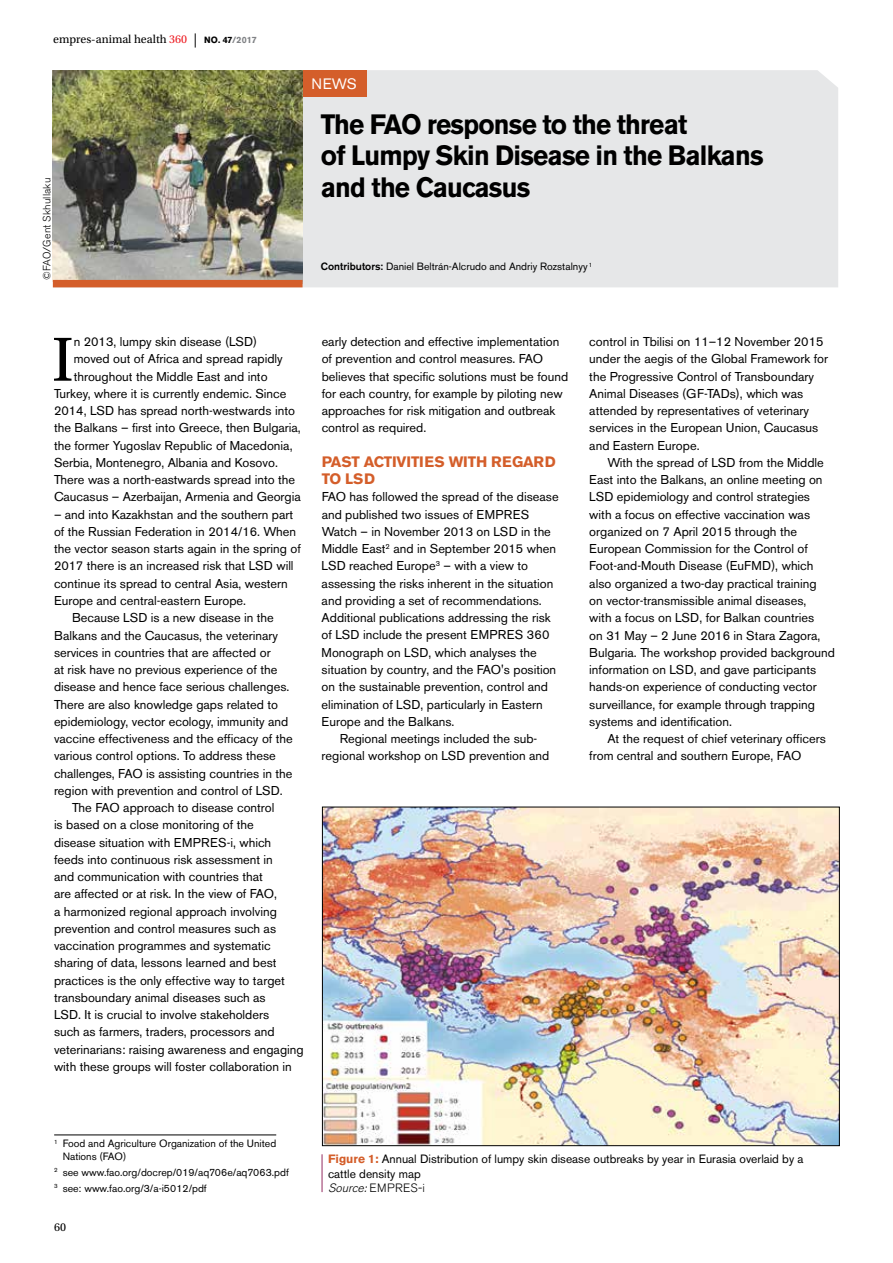
<style>
.page{position:relative;width:893px;height:1263px;background:#fff}
.page>*{position:absolute;margin:0;border:0;box-sizing:border-box;transform-origin:0 0}
.t1{font:65.55px "Utopia Std";color:#000}
.t2{font:700 27.75px/31.5px "Akzidenz Grotesk BE";letter-spacing:-.03em;color:#000;scale:.94 1}
.t3{font:700 15px/17.2px "Akzidenz Grotesk BE";letter-spacing:-.01em;color:#d45e2a}
.t4{font:15px "Akzidenz Grotesk BE";color:#fff}
.t5{font:12.75px/17.2px "Akzidenz Grotesk BE";color:#000}
.t6{font:12px/14.4px "Akzidenz Grotesk BE";color:#000}
.t7{font:12px "Utopia Std";color:#000}
.t8{font:10.5px/12.8px "Akzidenz Grotesk BE";color:#000}
.t9{font:300 10.5px "Akzidenz Grotesk BE";letter-spacing:.01em;color:#000}
.s1{color:#ed1d24}
.s2{font-size:15px}
.s3{font-family:"Akzidenz Grotesk BE";font-weight:700;font-size:9px}
.s4{font-family:"Akzidenz Grotesk BE";font-weight:700;font-size:9px;color:#808285}
.s5{font-weight:500}
.s6{font-weight:700;color:#d45e2a}
.s7{font-weight:300;font-style:italic}
.s8{font-weight:300}
</style>
<div class="page">
<div style="left:303px;top:70px;width:535px;height:217px;background:#e6e7e8"></div>
<div style="left:303px;top:70px;width:64px;height:27px;background:#d45e2a"></div>
<img style="left:53px;top:70px;width:250px;height:210px">
<hr style="left:54px;top:1134px;width:222px;height:1px;background:#000">
<div style="left:53px;top:280px;width:250px;height:7px;background:#d45e2a"></div>
<hr style="left:322px;top:1154px;width:1px;height:38px;background:#942c61">
<img style="left:324px;top:809px;width:514px;height:335px">
<p class="t7" style="left:53px;top:32px;width:205px">empres-animal health <span class="s1">360</span> <span class="s2">|</span> <span class="s3">NO. 47</span><span class="s4">/2017</span></p>
<p class="t9" style="left:41px;top:280px;width:103px;rotate:-90deg">©FAO/Gent Skhullaku</p>
<p class="t4" style="left:312px;top:75px;width:47px">NEWS</p>
<h2 class="t2" style="left:321px;top:108px;width:472px">The FAO response to the threat<br>of Lumpy Skin Disease in the Balkans and the Caucasus</h2>
<p class="t8" style="left:321px;top:260px;width:273px"><span class="s5">Contributors:</span> Daniel Beltrán-Alcrudo and Andriy Rozstalnyy <sup>1</sup></p>
<h1 class="t1" style="left:52px;top:324px;width:23px">I</h1>
<p class="t5" style="left:74px;top:333px;width:185px">n 2013, lumpy skin disease (LSD)</p>
<p class="t5" style="left:74px;top:350px;width:211px">moved out of Africa and spread rapidly</p>
<p class="t5" style="left:74px;top:368px;width:195px">throughout the Middle East and into</p>
<p class="t5" style="left:54px;top:385px;width:234px">Turkey, where it is currently endemic. Since</p>
<p class="t5" style="left:54px;top:402px;width:242px">2014, LSD has spread north-westwards into</p>
<p class="t5" style="left:54px;top:419px;width:248px">the Balkans – first into Greece, then Bulgaria,</p>
<p class="t5" style="left:54px;top:437px;width:240px">the former Yugoslav Republic of Macedonia,</p>
<p class="t5" style="left:54px;top:454px;width:225px">Serbia, Montenegro, Albania and Kosovo.</p>
<p class="t5" style="left:54px;top:471px;width:243px">There was a north-eastwards spread into the</p>
<p class="t5" style="left:54px;top:488px;width:248px">Caucasus – Azerbaijan, Armenia and Georgia</p>
<p class="t5" style="left:54px;top:506px;width:241px">– and into Kazakhstan and the southern part</p>
<p class="t5" style="left:54px;top:523px;width:244px">of the Russian Federation in 2014/16. When</p>
<p class="t5" style="left:54px;top:540px;width:248px">the vector season starts again in the spring of</p>
<p class="t5" style="left:54px;top:557px;width:241px">2017 there is an increased risk that LSD will</p>
<p class="t5" style="left:54px;top:575px;width:235px">continue its spread to central Asia, western</p>
<p class="t5" style="left:54px;top:592px;width:194px">Europe and central-eastern Europe.</p>
<p class="t5" style="left:72px;top:609px;width:203px">Because LSD is a new disease in the</p>
<p class="t5" style="left:54px;top:626px;width:225px">Balkans and the Caucasus, the veterinary</p>
<p class="t5" style="left:54px;top:644px;width:218px">services in countries that are affected or</p>
<p class="t5" style="left:54px;top:661px;width:225px">at risk have no previous experience of the</p>
<p class="t5" style="left:54px;top:678px;width:237px">disease and hence face serious challenges.</p>
<p class="t5" style="left:54px;top:695px;width:225px">There are also knowledge gaps related to</p>
<p class="t5" style="left:54px;top:713px;width:236px">epidemiology, vector ecology, immunity and</p>
<p class="t5" style="left:54px;top:730px;width:240px">vaccine effectiveness and the efficacy of the</p>
<p class="t5" style="left:54px;top:747px;width:223px">various control options. To address these</p>
<p class="t5" style="left:54px;top:764px;width:240px">challenges, FAO is assisting countries in the</p>
<p class="t5" style="left:54px;top:782px;width:230px">region with prevention and control of LSD.</p>
<p class="t5" style="left:72px;top:799px;width:204px">The FAO approach to disease control</p>
<p class="t5" style="left:54px;top:816px;width:201px">is based on a close monitoring of the</p>
<p class="t5" style="left:54px;top:833px;width:219px">disease situation with EMPRES-i, which</p>
<p class="t5" style="left:54px;top:851px;width:220px">feeds into continuous risk assessment in</p>
<p class="t5" style="left:54px;top:868px;width:210px">and communication with countries that</p>
<p class="t5" style="left:54px;top:885px;width:225px">are affected or at risk. In the view of FAO,</p>
<p class="t5" style="left:54px;top:902px;width:224px">a harmonized regional approach involving</p>
<p class="t5" style="left:54px;top:920px;width:224px">prevention and control measures such as</p>
<p class="t5" style="left:54px;top:937px;width:218px">vaccination programmes and systematic</p>
<p class="t5" style="left:54px;top:954px;width:224px">sharing of data, lessons learned and best</p>
<p class="t5" style="left:54px;top:971px;width:232px">practices is the only effective way to target</p>
<p class="t5" style="left:54px;top:989px;width:213px">transboundary animal diseases such as</p>
<p class="t5" style="left:54px;top:1006px;width:217px">LSD. It is crucial to involve stakeholders</p>
<p class="t5" style="left:54px;top:1023px;width:222px">such as farmers, traders, processors and</p>
<p class="t5" style="left:54px;top:1040px;width:251px">veterinarians: raising awareness and engaging</p>
<p class="t5" style="left:54px;top:1058px;width:239px">with these groups will foster collaboration in</p>
<p class="t5" style="left:322px;top:333px;width:248px">early detection and effective implementation of prevention and control measures. FAO believes that specific solutions must be found for each country, for example by piloting new approaches for risk mitigation and outbreak control as required.</p>
<p class="t3" style="left:322px;top:453px;width:235px">PAST ACTIVITIES WITH REGARD<br>TO LSD</p>
<p class="t5" style="left:322px;top:488px;width:238px">FAO has followed the spread of the disease</p>
<p class="t5" style="left:322px;top:506px;width:209px">and published two issues of EMPRES</p>
<p class="t5" style="left:322px;top:523px;width:231px">Watch – in November 2013 on LSD in the</p>
<p class="t5" style="left:322px;top:540px;width:236px">Middle East<sup>2</sup> and in September 2015 when</p>
<p class="t5" style="left:322px;top:557px;width:208px">LSD reached Europe<sup>3</sup> – with a view to</p>
<p class="t5" style="left:322px;top:575px;width:233px">assessing the risks inherent in the situation</p>
<p class="t5" style="left:322px;top:592px;width:222px">and providing a set of recommendations.</p>
<p class="t5" style="left:322px;top:609px;width:230px">Additional publications addressing the risk</p>
<p class="t5" style="left:322px;top:626px;width:229px">of LSD include the present EMPRES 360</p>
<p class="t5" style="left:322px;top:644px;width:217px">Monograph on LSD, which analyses the</p>
<p class="t5" style="left:322px;top:661px;width:236px">situation by country, and the FAO's position</p>
<p class="t5" style="left:322px;top:678px;width:228px">on the sustainable prevention, control and</p>
<p class="t5" style="left:322px;top:695px;width:223px">elimination of LSD, particularly in Eastern</p>
<p class="t5" style="left:322px;top:713px;width:134px">Europe and the Balkans.</p>
<p class="t5" style="left:340px;top:730px;width:199px">Regional meetings included the sub-</p>
<p class="t5" style="left:322px;top:747px;width:229px">regional workshop on LSD prevention and</p>
<p class="t5" style="left:589px;top:333px;width:240px">control in Tbilisi on 11–12 November 2015 under the aegis of the Global Framework for the Progressive Control of Transboundary Animal Diseases (GF-TADs), which was attended by representatives of veterinary services in the European Union, Caucasus and Eastern Europe.</p>
<p class="t5" style="left:589px;top:454px;width:247px;text-indent:18px">With the spread of LSD from the Middle East into the Balkans, an online meeting on LSD epidemiology and control strategies with a focus on effective vaccination was organized on 7 April 2015 through the European Commission for the Control of Foot-and-Mouth Disease (EuFMD), which also organized a two-day practical training<br>on vector-transmissible animal diseases,<br>with a focus on LSD, for Balkan countries<br>on 31 May – 2 June 2016 in Stara Zagora, Bulgaria. The workshop provided background information on LSD, and gave participants hands-on experience of conducting vector surveillance, for example through trapping systems and identification.</p>
<p class="t5" style="left:589px;top:730px;width:238px;text-indent:18px">At the request of chief veterinary officers from central and southern Europe, FAO</p>
<p class="t8" style="left:63px;top:1137px;width:215px;text-indent:-9px"><sup>1</sup> Food and Agriculture Organization of the United<br>Nations (FAO)</p>
<p class="t8" style="left:54px;top:1164px;width:236px;line-height:15.8px"><sup>2</sup> see www.fao.org/docrep/019/aq706e/aq7063.pdf<br><sup>3</sup> see: www.fao.org/3/a-i5012/pdf</p>
<p class="t7" style="left:54px;top:1221px;width:14px">60</p>
<p class="t6" style="left:328px;top:1152px;width:477px"><span class="s6">Figure 1:</span> Annual Distribution of lumpy skin disease outbreaks by year in Eurasia overlaid by a cattle density map<br><span class="s7">Source:</span><span class="s8">EMPRES-i</span></p>
</div>
